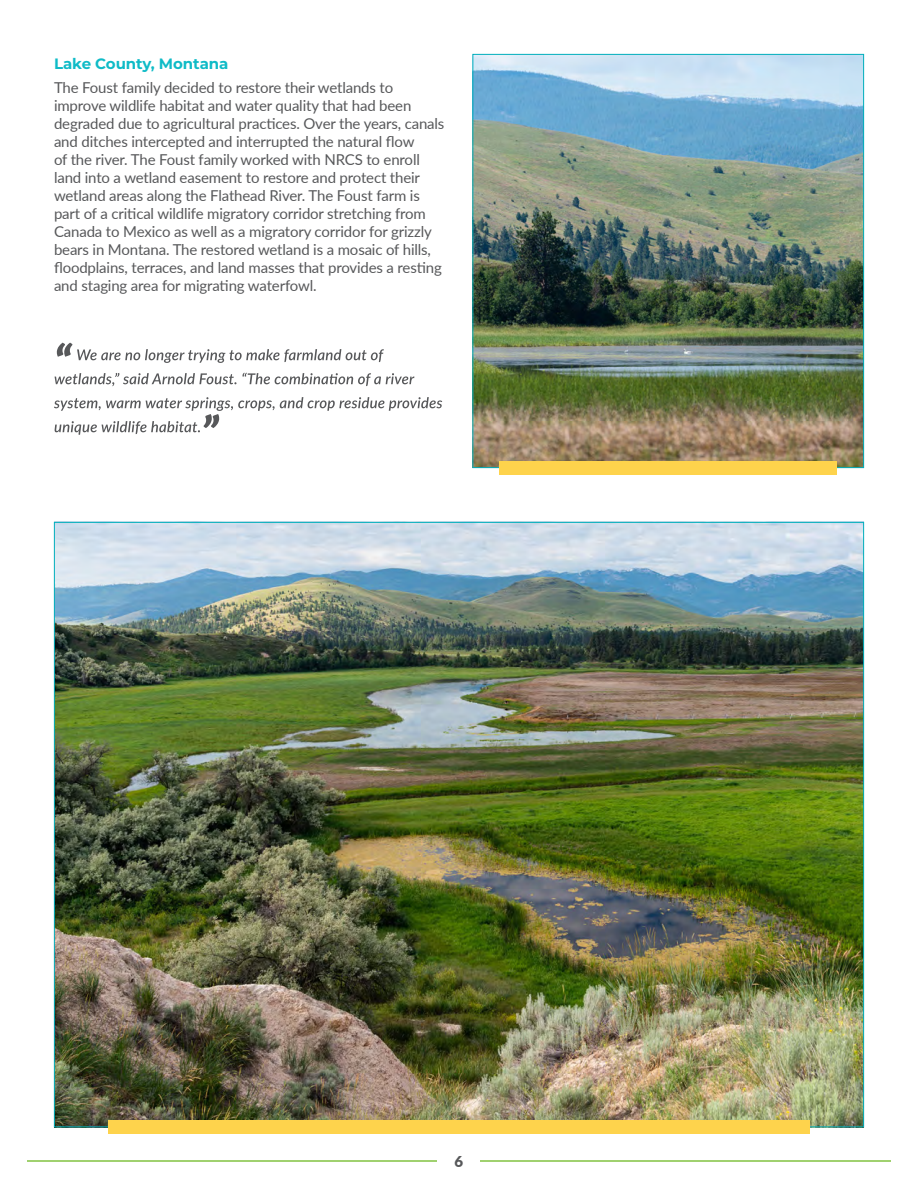
<style>
.page{position:relative;width:918px;height:1188px;background:#fff}
.page>*{position:absolute;margin:0;border:0;box-sizing:border-box;transform-origin:0 0}
.t1{font:15px/18px "Lato";letter-spacing:-.01em;color:#57585a}
.t2{font:700 15px "Montserrat";letter-spacing:-.005em;color:#0fbbc7}
.t3{font:900 15px "Lato";color:#57585a}
</style>
<div class="page">
<hr style="left:27px;top:1160px;width:864px;height:2px;background:#81c340">
<div style="left:438px;top:1148px;width:42px;height:26px;background:#fff"></div>
<svg style="left:54px;top:397px;width:388px;height:38px"></svg>
<svg style="left:55px;top:373px;width:359px;height:13px"></svg>
<svg style="left:57px;top:343px;width:327px;height:20px"></svg>
<img style="left:474px;top:56px;width:388px;height:410px">
<div style="left:500px;top:461px;width:337px;height:14px;background:#fed34c"></div>
<img style="left:56px;top:524px;width:806px;height:601px">
<div style="left:108px;top:1120px;width:702px;height:14px;background:#fed34c"></div>
<p class="t2" style="left:54px;top:52px;width:176px">Lake County, Montana</p>
<p class="t1" style="left:54px;top:77px;width:392px">The Foust family decided to restore their wetlands to improve wildlife habitat and water quality that had been degraded due to agricultural practices. Over the years, canals and ditches intercepted and interrupted the natural flow<br>of the river. The Foust family worked with NRCS to enroll land into a wetland easement to restore and protect their wetland areas along the Flathead River. The Foust farm is part of a critical wildlife migratory corridor stretching from Canada to Mexico as well as a migratory corridor for grizzly bears in Montana. The restored wetland is a mosaic of hills, floodplains, terraces, and land masses that provides a resting and staging area for migrating waterfowl.</p>
<p class="t3" style="left:455px;top:1150px;width:10px">6</p>
</div>
